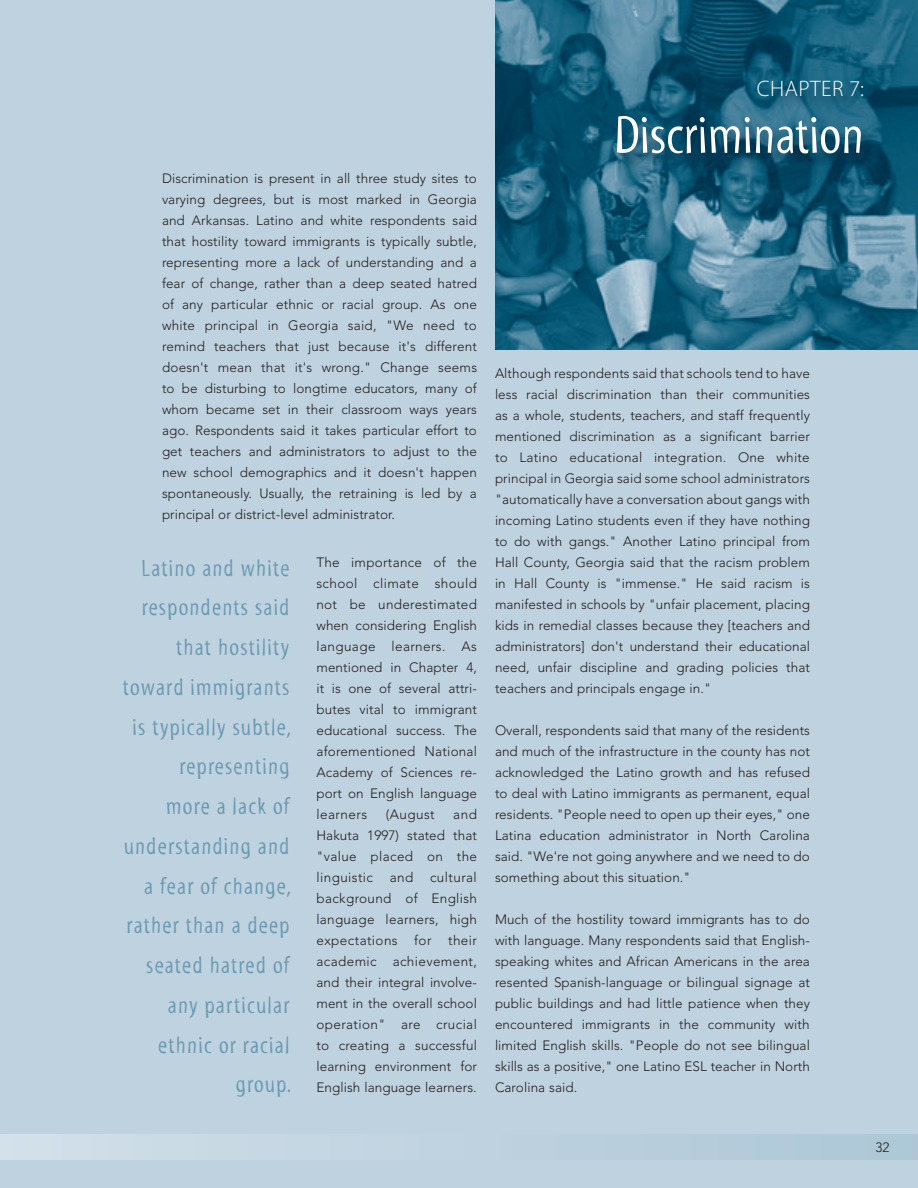
<style>
.page{position:relative;width:918px;height:1188px;background:#bfd2df}
.page>*{position:absolute;margin:0;border:0;box-sizing:border-box;transform-origin:0 0}
.t1{font:54px "Myriad Std Tilt";color:#fff}
.t2{font:24px/39.8px "Myriad Std Tilt";letter-spacing:.05em;color:#6b9ab2;text-align:right}
.t3{font:300 22.5px "Myriad Pro";letter-spacing:.02em;color:#fff}
.t4{font:300 13.5px/21px "Avenir";letter-spacing:.005em;color:#231f20;text-align:justify}
</style>
<div class="page">
<img style="left:496px;top:0;width:422px;height:349px">
<svg style="left:612px;top:75px;width:270px;height:99px;background:#155874"></svg>
<div style="left:0;top:1134px;width:918px;height:26px;background:linear-gradient(to right,#d2e0e9,#acc6d6)"></div>
<p class="t4" style="left:162px;top:168px;width:317px">Discrimination is present in all three study sites to varying degrees, but is most marked in Georgia and Arkansas. Latino and white respondents said that hostility toward immigrants is typically subtle, representing more a lack of understanding and a fear of change, rather than a deep seated hatred of any particular ethnic or racial group. As one white principal in Georgia said, "We need to remind teachers that just because it's different doesn't mean that it's wrong." Change seems to be disturbing to longtime educators, many of whom became set in their classroom ways years ago. Respondents said it takes particular effort to get teachers and administrators to adjust to the new school demographics and it doesn't happen spontaneously. Usually, the retraining is led by a principal or district-level administrator.</p>
<p class="t4" style="left:316px;top:552px;width:162px">The importance of the school climate should not be underestimated when considering English language learners. As mentioned in Chapter 4, it is one of several attri&shy;butes vital to immigrant educational success. The aforementioned National Academy of Sciences re&shy;port on English language learners</p>
<h2 class="t2" style="left:123px;top:548px;width:170px">Latino and white respondents said that hostility toward immigrants is typically subtle, representing<br>more a lack of understanding and a fear of change, rather than a deep seated hatred of any particular ethnic or racial group.</h2>
<p class="t4" style="left:316px;top:804px;width:162px;text-indent:137px">and Hakuta 1997) stated that "value placed on the linguistic and cultural background of English language learners, high expectations for their academic achievement, and their integral involve&shy;ment in the overall school operation" are crucial to creating a successful learning environment for English language learners.</p>
<p class="t4" style="left:386px;top:804px;width:51px">(August</p>
<h3 class="t3" style="left:757px;top:76px;width:109px">CHAPTER 7:</h3>
<h1 class="t1" style="left:614px;top:106px;width:251px">Discrimination</h1>
<p class="t4" style="left:495px;top:363px;width:317px">Although respondents said that schools tend to have less racial discrimination than their communities as a whole, students, teachers, and staff frequently mentioned discrimination as a significant barrier to Latino educational integration. One white principal in Georgia said some school administrators "automatically have a conversation about gangs with incoming Latino students even if they have nothing to do with gangs." Another Latino principal from Hall County, Georgia said that the racism problem in Hall County is "immense." He said racism is manifested in schools by "unfair placement, placing kids in remedial classes because they [teachers and administrators] don't understand their educational need, unfair discipline and grading policies that teachers and principals engage in."</p>
<p class="t4" style="left:495px;top:720px;width:317px">Overall, respondents said that many of the residents and much of the infrastructure in the county has not acknowledged the Latino growth and has refused to deal with Latino immigrants as permanent, equal residents. "People need to open up their eyes," one Latina education administrator in North Carolina said. "We're not going anywhere and we need to do something about this situation."</p>
<p class="t4" style="left:495px;top:909px;width:317px">Much of the hostility toward immigrants has to do with language. Many respondents said that English&shy;speaking whites and African Americans in the area resented Spanish-language or bilingual signage at public buildings and had little patience when they encountered immigrants in the community with limited English skills. "People do not see bilingual skills as a positive," one Latino ESL teacher in North Carolina said.</p>
<p class="t4" style="left:876px;top:1137px;width:16px">32</p>
</div>
